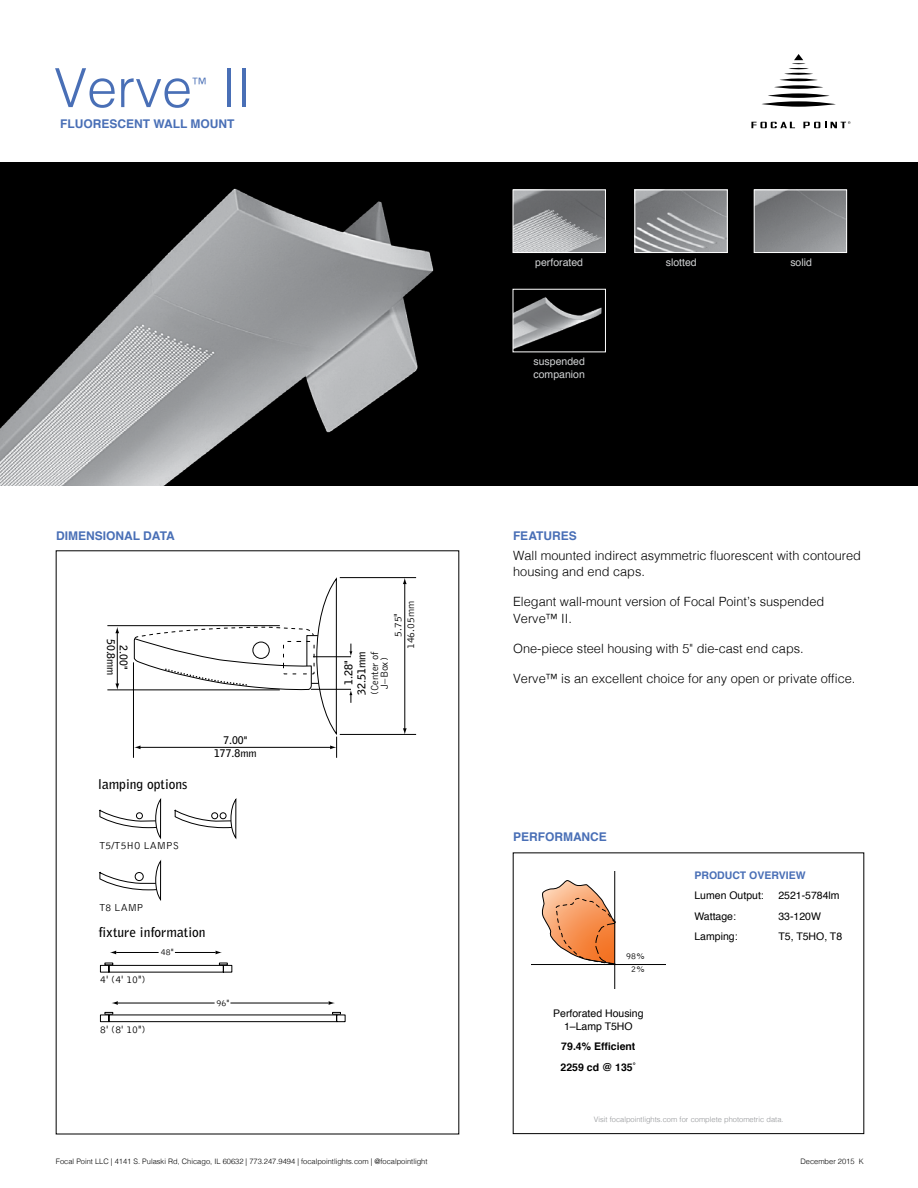
<style>
.page{position:relative;width:918px;height:1188px;background:#fff}
.page>*{position:absolute;margin:0;border:0;box-sizing:border-box;transform-origin:0 0}
.t1{font:300 54px "Helvetica";color:#496fb6}
.t2{font:300 15.75px "Helvetica";color:#496fb6}
.t3{font:700 13.5px "Bell Gothic";color:#000}
.t4{font:300 12.75px/16.5px "Helvetica";color:#000}
.t5{font:700 12px "Helvetica";color:#496fb6}
.t6{font:700 10.8px/12.9px "Bell Gothic";color:#000;text-align:center}
.t7{font:10.5px/13.5px "Helvetica";color:#000;text-align:center}
.t8{font:300 10.5px/9.6px "Bell Gothic";color:#000;text-align:center}
.t9{font:10.5px/12.6px "Helvetica";color:#d1d3d4}
.t10{font:700 10.5px/20.2px "Helvetica";color:#000}
.t11{font:700 10.5px/12.6px "Bell Gothic";color:#000;text-align:center}
.t12{font:700 10.5px "Helvetica";color:#496fb6}
.t13{font:300 9px/13.5px "Bell Gothic";color:#000;text-align:center}
.t14{font:300 7.5px "Helvetica";color:#000}
.t15{font:300 7.5px "Helvetica";color:#939598}
</style>
<div class="page">
<div style="left:0;top:162px;width:918px;height:324px;background:#000"></div>
<svg style="left:762px;top:101px;width:74px;height:6px"></svg>
<svg style="left:768px;top:93px;width:62px;height:5px"></svg>
<svg style="left:774px;top:85px;width:49px;height:4px"></svg>
<hr style="left:780px;top:79px;width:38px;height:2px;background:#000;border-radius:50%">
<hr style="left:784px;top:73px;width:29px;height:2px;background:#000;border-radius:50%">
<svg style="left:788px;top:54px;width:21px;height:15px"></svg>
<svg style="left:751px;top:122px;width:44px;height:6px"></svg>
<svg style="left:803px;top:121px;width:47px;height:7px"></svg>
<hr style="left:117px;top:632px;width:1px;height:53px;background:#000">
<svg style="left:115px;top:627px;width:4px;height:6px"></svg>
<svg style="left:115px;top:684px;width:4px;height:6px"></svg>
<hr style="left:405px;top:583px;width:1px;height:147px;background:#000">
<svg style="left:403px;top:578px;width:4px;height:6px"></svg>
<svg style="left:403px;top:728px;width:4px;height:6px"></svg>
<svg style="left:99px;top:860px;width:62px;height:40px"></svg>
<svg style="left:99px;top:798px;width:62px;height:40px"></svg>
<svg style="left:175px;top:798px;width:61px;height:40px"></svg>
<hr style="left:116px;top:952px;width:43px;height:1px;background:#000">
<svg style="left:110px;top:951px;width:6px;height:3px"></svg>
<hr style="left:175px;top:952px;width:41px;height:1px;background:#000">
<svg style="left:216px;top:951px;width:6px;height:3px"></svg>
<svg style="left:100px;top:963px;width:246px;height:59px"></svg>
<hr style="left:107px;top:625px;width:173px;height:1px;background:#000">
<hr style="left:340px;top:577px;width:76px;height:1px;background:#000">
<hr style="left:340px;top:734px;width:76px;height:1px;background:#000">
<hr style="left:107px;top:690px;width:173px;height:1px;background:#000">
<hr style="left:133px;top:662px;width:1px;height:96px;background:#000">
<svg style="left:134px;top:577px;width:203px;height:181px"></svg>
<svg style="left:349px;top:644px;width:3px;height:12px"></svg>
<svg style="left:349px;top:690px;width:3px;height:13px"></svg>
<hr style="left:311px;top:689px;width:40px;height:1px;background:#000">
<hr style="left:313px;top:656px;width:38px;height:1px;background:#000">
<svg style="left:541px;top:880px;width:75px;height:84px"></svg>
<hr style="left:531px;top:964px;width:134px;height:1px;background:#000">
<hr style="left:614px;top:871px;width:1px;height:118px;background:#000">
<img style="left:0;top:188px;width:434px;height:298px">
<img style="left:515px;top:192px;width:89px;height:59px">
<div style="left:513px;top:190px;width:93px;height:63px;border:1px solid #fff"></div>
<img style="left:636px;top:192px;width:90px;height:59px">
<div style="left:634px;top:190px;width:94px;height:63px;border:1px solid #fff"></div>
<img style="left:756px;top:192px;width:89px;height:59px">
<div style="left:754px;top:190px;width:93px;height:63px;border:1px solid #fff"></div>
<img style="left:515px;top:297px;width:87px;height:52px">
<div style="left:513px;top:289px;width:93px;height:63px;border:1px solid #fff"></div>
<h1 class="t1" style="left:54px;top:42px;width:140px">Verve</h1>
<p class="t2" style="left:192px;top:70px;width:16px">™</p>
<h1 class="t1" style="left:222px;top:42px;width:32px">II</h1>
<p class="t5" style="left:60px;top:114px;width:176px">FLUORESCENT WALL MOUNT</p>
<p class="t9" style="left:535px;top:256px;width:49px">perforated</p>
<p class="t9" style="left:666px;top:256px;width:32px">slotted</p>
<p class="t9" style="left:790px;top:256px;width:23px">solid</p>
<p class="t9" style="left:534px;top:356px;width:53px">suspended companion</p>
<p class="t5" style="left:56px;top:526px;width:120px">DIMENSIONAL DATA</p>
<p class="t5" style="left:513px;top:526px;width:65px">FEATURES</p>
<p class="t11" style="left:130px;top:639px;width:38px;rotate:90deg">2.00"<br>50.8mm</p>
<p class="t3" style="left:98px;top:776px;width:91px">lamping options</p>
<p class="t8" style="left:99px;top:841px;width:82px">T5/T5HO LAMPS</p>
<p class="t11" style="left:214px;top:734px;width:44px">7.00"<br>177.8mm</p>
<p class="t8" style="left:99px;top:903px;width:46px">T8 LAMP</p>
<p class="t3" style="left:99px;top:924px;width:109px">fixture information</p>
<p class="t8" style="left:100px;top:975px;width:47px">4' (4' 10")</p>
<p class="t13" style="left:161px;top:946px;width:15px">48"</p>
<p class="t8" style="left:100px;top:1025px;width:47px">8' (8' 10")</p>
<p class="t13" style="left:216px;top:996px;width:15px">96"</p>
<p class="t8" style="left:392px;top:649px;width:50px;line-height:12.6px;rotate:-90deg">5.75"<br>146.05mm</p>
<p class="t6" style="left:342px;top:695px;width:45px;rotate:-90deg">1.28"<br>32.51mm</p>
<p class="t8" style="left:370px;top:695px;width:46px;rotate:-90deg">(Center of<br>J–Box)</p>
<p class="t14" style="left:56px;top:1155px;width:373px">Focal Point LLC | 4141 S. Pulaski Rd, Chicago, IL 60632 | 773.247.9494 | focalpointlights.com | @focalpointlight</p>
<p class="t4" style="left:513px;top:546px;width:349px">Wall mounted indirect asymmetric fluorescent with contoured housing and end caps.</p>
<p class="t4" style="left:513px;top:593px;width:313px">Elegant wall-mount version of Focal Point’s suspended<br>Verve™ II.</p>
<p class="t4" style="left:513px;top:639px;width:292px">One-piece steel housing with 5" die-cast end caps.</p>
<p class="t4" style="left:513px;top:669px;width:344px">Verve™ is an excellent choice for any open or private office.</p>
<p class="t5" style="left:513px;top:827px;width:95px">PERFORMANCE</p>
<p class="t13" style="left:626px;top:949px;width:21px">98%<br>2%</p>
<p class="t7" style="left:553px;top:1006px;width:92px">Perforated Housing<br>1–Lamp T5HO</p>
<p class="t10" style="left:561px;top:1037px;width:77px">79.4% Efficient<br>2259 cd @ 135˚</p>
<p class="t12" style="left:694px;top:867px;width:113px">PRODUCT OVERVIEW</p>
<p class="t7" style="left:694px;top:889px;width:71px">Lumen Output:</p>
<p class="t7" style="left:778px;top:889px;width:63px">2521-5784lm</p>
<p class="t7" style="left:694px;top:910px;width:43px">Wattage:</p>
<p class="t7" style="left:778px;top:910px;width:44px">33-120W</p>
<p class="t7" style="left:694px;top:930px;width:45px">Lamping:</p>
<p class="t7" style="left:778px;top:930px;width:65px">T5, T5HO, T8</p>
<p class="t15" style="left:594px;top:1113px;width:191px">Visit focalpointlights.com for complete photometric data.</p>
<p class="t14" style="left:800px;top:1155px;width:65px">December 2015 K</p>
</div>
